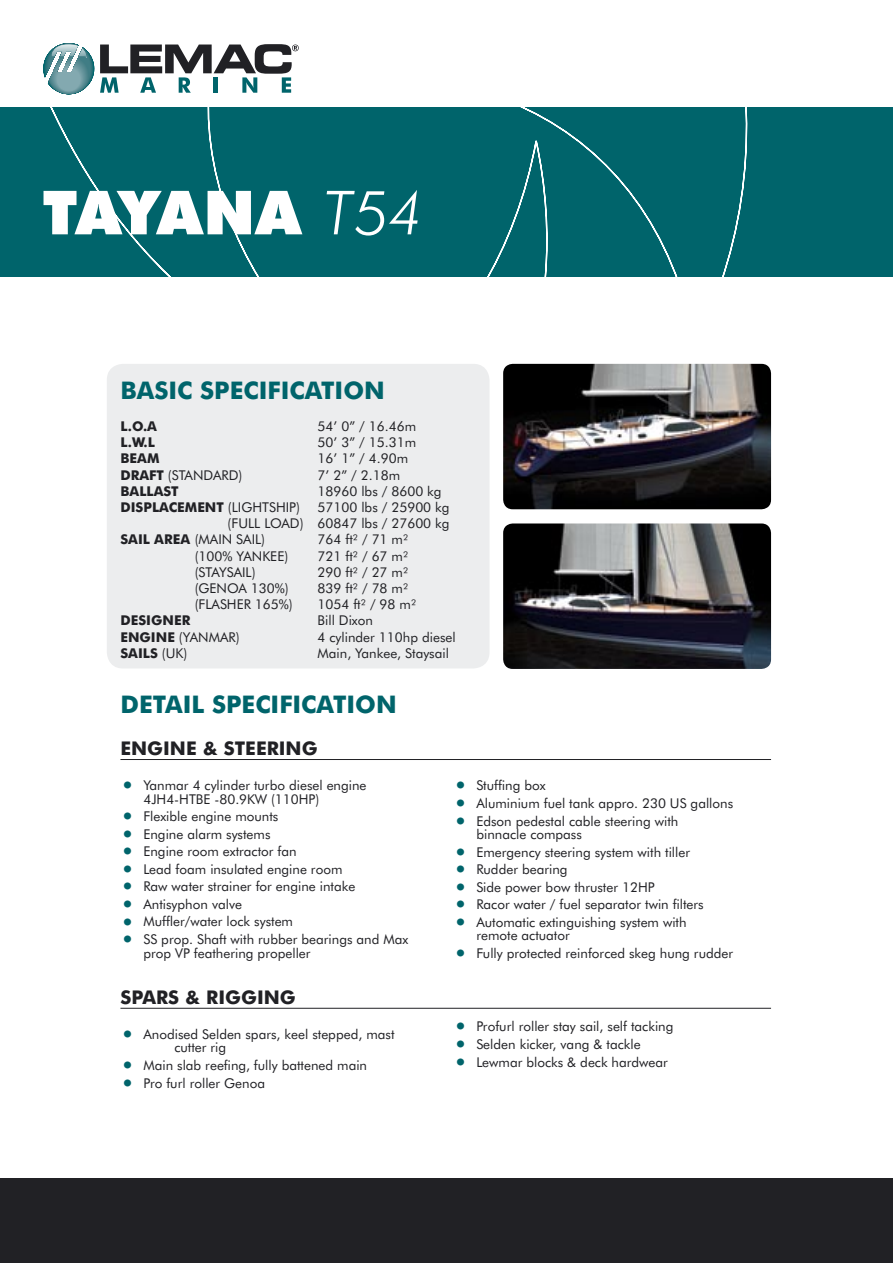
<style>
.page{position:relative;width:893px;height:1263px;background:#fff}
.page>*{position:absolute;margin:0;border:0;box-sizing:border-box;transform-origin:0 0}
.t1{font:900 60.75px "Futura BT";letter-spacing:-.015em;color:#fff}
.t2{font:700 24.3px "Futura BT";color:#00646b}
.t3{font:700 18.9px "Futura BT";color:#212125}
.t4{font:13.5px/13.5px "Futura BT";color:#212125}
.t5{font:700 13.5px "Futura BT";color:#212125}
.s1{font-weight:300;font-style:italic}
.s2{font-weight:700}
.s3{font-weight:400}
.s4{font-size:24.3px;color:#00646b}
</style>
<div class="page">
<div style="left:0;top:106px;width:893px;height:170px;background:#00646b"></div>
<svg style="left:11px;top:106px;width:738px;height:170px"></svg>
<div style="left:107px;top:364px;width:382px;height:304px;background:#ecedee"></div>
<div style="left:0;top:1178px;width:893px;height:85px;background:#212125"></div>
<svg style="left:43px;top:43px;width:51px;height:51px"></svg>
<svg style="left:100px;top:44px;width:199px;height:49px"></svg>
<hr style="left:120px;top:1008px;width:651px;height:1px;background:#212125">
<hr style="left:120px;top:759px;width:651px;height:1px;background:#212125">
<img style="left:503px;top:523px;width:268px;height:146px">
<img style="left:503px;top:364px;width:268px;height:145px">
<p class="t1" style="left:43px;top:176px;width:382px">TAYANA <span class="s1">T54</span></p>
<p class="t2" style="left:120px;top:375px;width:266px">BASIC SPECIFICATION</p>
<p class="t5" style="left:120px;top:418px;width:38px">L.O.A</p>
<p class="t4" style="left:318px;top:419px;width:100px">54’ 0” / 16.46m</p>
<p class="t5" style="left:120px;top:434px;width:36px">L.W.L</p>
<p class="t4" style="left:318px;top:436px;width:100px">50’ 3” / 15.31m</p>
<p class="t5" style="left:120px;top:450px;width:41px">BEAM</p>
<p class="t4" style="left:318px;top:452px;width:92px">16’ 1” / 4.90m</p>
<p class="t4" style="left:120px;top:468px;width:123px"><span class="s2">DRAFT</span> (STANDARD)</p>
<p class="t4" style="left:318px;top:468px;width:84px">7’ 2” / 2.18m</p>
<p class="t5" style="left:120px;top:483px;width:60px">BALLAST</p>
<p class="t4" style="left:318px;top:484px;width:126px">18960 lbs / 8600 kg</p>
<p class="t5" style="left:120px;top:499px;width:181px">DISPLACEMENT <span class="s3">(LIGHTSHIP)</span></p>
<p class="t4" style="left:318px;top:500px;width:134px">57100 lbs / 25900 kg</p>
<p class="t4" style="left:228px;top:517px;width:224px">(FULL LOAD) 60847 lbs / 27600 kg</p>
<p class="t4" style="left:120px;top:533px;width:146px"><span class="s2">SAIL AREA</span> (MAIN SAIL)</p>
<p class="t4" style="left:318px;top:533px;width:92px">764 ft² / 71 m²</p>
<p class="t4" style="left:195px;top:549px;width:95px">(100% YANKEE)</p>
<p class="t4" style="left:318px;top:549px;width:92px">721 ft² / 67 m²</p>
<p class="t4" style="left:195px;top:565px;width:62px">(STAYSAIL)</p>
<p class="t4" style="left:318px;top:565px;width:92px">290 ft² / 27 m²</p>
<p class="t4" style="left:195px;top:581px;width:96px">(GENOA 130%)</p>
<p class="t4" style="left:318px;top:581px;width:92px">839 ft² / 78 m²</p>
<p class="t4" style="left:195px;top:598px;width:100px">(FLASHER 165%)</p>
<p class="t4" style="left:318px;top:598px;width:100px">1054 ft² / 98 m²</p>
<p class="t5" style="left:120px;top:612px;width:71px">DESIGNER</p>
<p class="t4" style="left:318px;top:614px;width:57px">Bill Dixon</p>
<p class="t4" style="left:120px;top:630px;width:121px"><span class="s2">ENGINE</span> (YANMAR)</p>
<p class="t4" style="left:318px;top:630px;width:140px">4 cylinder 110hp diesel</p>
<p class="t5" style="left:120px;top:645px;width:68px">SAILS <span class="s3">(UK)</span></p>
<p class="t4" style="left:318px;top:646px;width:133px">Main, Yankee, Staysail</p>
<p class="t2" style="left:120px;top:690px;width:278px">DETAIL SPECIFICATION</p>
<p class="t3" style="left:120px;top:737px;width:199px">ENGINE &amp; STEERING</p>
<p class="t4" style="left:120px;top:778px;width:248px"><span class="s4">•</span> Yanmar 4 cylinder turbo diesel engine</p>
<p class="t4" style="left:143px;top:792px;width:177px">4JH4-HTBE -80.9KW (110HP)</p>
<p class="t4" style="left:120px;top:809px;width:159px"><span class="s4">•</span> Flexible engine mounts</p>
<p class="t4" style="left:120px;top:827px;width:152px"><span class="s4">•</span> Engine alarm systems</p>
<p class="t4" style="left:120px;top:845px;width:178px"><span class="s4">•</span> Engine room extractor fan</p>
<p class="t4" style="left:120px;top:862px;width:224px"><span class="s4">•</span> Lead foam insulated engine room</p>
<p class="t4" style="left:120px;top:880px;width:236px"><span class="s4">•</span> Raw water strainer for engine intake</p>
<p class="t4" style="left:120px;top:897px;width:123px"><span class="s4">•</span> Antisyphon valve</p>
<p class="t4" style="left:120px;top:915px;width:174px"><span class="s4">•</span> Muffler/water lock system</p>
<p class="t4" style="left:143px;top:932px;width:266px;text-indent:-23px"><span class="s4">•</span> SS prop. Shaft with rubber bearings and Max prop VP feathering propeller</p>
<p class="t4" style="left:453px;top:779px;width:94px"><span class="s4">•</span> Stuffing box</p>
<p class="t4" style="left:453px;top:796px;width:281px"><span class="s4">•</span> Aluminium fuel tank appro. 230 US gallons</p>
<p class="t4" style="left:453px;top:814px;width:226px"><span class="s4">•</span> Edson pedestal cable steering with</p>
<p class="t4" style="left:476px;top:827px;width:107px">binnacle compass</p>
<p class="t4" style="left:453px;top:845px;width:238px"><span class="s4">•</span> Emergency steering system with tiller</p>
<p class="t4" style="left:453px;top:862px;width:116px"><span class="s4">•</span> Rudder bearing</p>
<p class="t4" style="left:453px;top:880px;width:203px"><span class="s4">•</span> Side power bow thruster 12HP</p>
<p class="t4" style="left:453px;top:897px;width:252px"><span class="s4">•</span> Racor water / fuel separator twin filters</p>
<p class="t4" style="left:453px;top:915px;width:235px"><span class="s4">•</span> Automatic extinguishing system with</p>
<p class="t4" style="left:476px;top:928px;width:95px">remote actuator</p>
<p class="t4" style="left:453px;top:946px;width:281px"><span class="s4">•</span> Fully protected reinforced skeg hung rudder</p>
<p class="t3" style="left:120px;top:985px;width:177px">SPARS &amp; RIGGING</p>
<p class="t4" style="left:174px;top:1027px;width:222px;text-indent:-54px"><span class="s4">•</span> Anodised Selden spars, keel stepped, mast cutter rig</p>
<p class="t4" style="left:120px;top:1058px;width:248px"><span class="s4">•</span> Main slab reefing, fully battened main</p>
<p class="t4" style="left:120px;top:1076px;width:146px"><span class="s4">•</span> Pro furl roller Genoa</p>
<p class="t4" style="left:453px;top:1020px;width:222px"><span class="s4">•</span> Profurl roller stay sail, self tacking</p>
<p class="t4" style="left:453px;top:1037px;width:189px"><span class="s4">•</span> Selden kicker, vang &amp; tackle</p>
<p class="t4" style="left:453px;top:1055px;width:216px"><span class="s4">•</span> Lewmar blocks &amp; deck hardwear</p>
</div>
